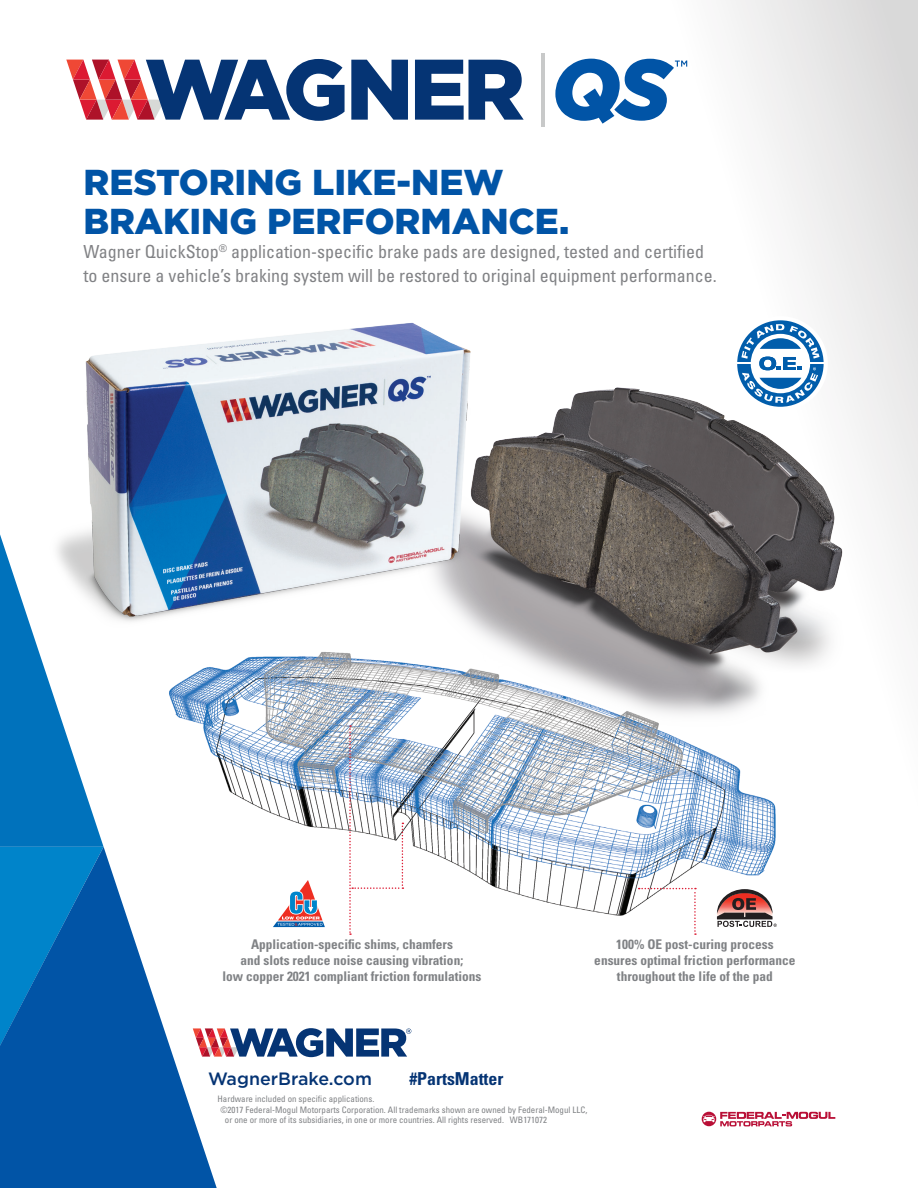
<style>
.page{position:relative;width:918px;height:1188px;background:#fff}
.page>*{position:absolute;margin:0;border:0;box-sizing:border-box;transform-origin:0 0}
.t1{font:900 36px/39px "Gotham";color:#0154a6}
.t2{font:condensed 18px/24px "Univers LT Std";color:#818285}
.t3{font:500 17.85px "Gotham";color:#053474}
.t4{font:700 condensed 17.85px "Univers";color:#053474}
.t5{font:700 condensed 13.35px/16px "Univers LT Std";color:#808285;text-align:center}
.t6{font:condensed 8.85px "Univers LT Std";color:#808285}
</style>
<div class="page">
<svg style="left:0;top:848px;width:217px;height:340px;fill:#0154a6"></svg>
<svg style="left:0;top:534px;width:104px;height:512px"></svg>
<svg style="left:646px;top:0;width:272px;height:629px"></svg>
<svg style="left:702px;top:1112px;width:133px;height:14px"></svg>
<img style="left:161px;top:652px;width:615px;height:287px">
<img style="left:381px;top:361px;width:527px;height:395px">
<svg style="left:639px;top:888px;width:57px;height:47px"></svg>
<svg style="left:349px;top:725px;width:54px;height:210px"></svg>
<svg style="left:733px;top:316px;width:95px;height:95px"></svg>
<img style="left:41px;top:322px;width:444px;height:316px">
<svg style="left:270px;top:876px;width:58px;height:54px"></svg>
<svg style="left:193px;top:1028px;width:218px;height:29px"></svg>
<svg style="left:415px;top:60px;width:109px;height:60px"></svg>
<svg style="left:351px;top:60px;width:57px;height:60px"></svg>
<svg style="left:66px;top:59px;width:279px;height:62px"></svg>
<hr style="left:541px;top:53px;width:4px;height:73px;background:#c8c9c9">
<svg style="left:555px;top:59px;width:132px;height:65px"></svg>
<svg style="left:716px;top:888px;width:61px;height:40px"></svg>
<h1 class="t1" style="left:83px;top:162px;width:487px">RESTORING LIKE-NEW<br>BRAKING PERFORMANCE.</h1>
<h2 class="t2" style="left:83px;top:239px;width:635px">Wagner QuickStop<sup>®</sup> application-specific brake pads are designed, tested and certified to ensure a vehicle’s braking system will be restored to original equipment performance.</h2>
<h3 class="t5" style="left:222px;top:936px;width:261px">Application-specific shims, chamfers<br>and slots reduce noise causing vibration;<br>low copper 2021 compliant friction formulations</h3>
<h3 class="t5" style="left:594px;top:936px;width:203px">100% OE post-curing process ensures optimal friction performance throughout the life of the pad</h3>
<h3 class="t3" style="left:208px;top:1067px;width:165px">WagnerBrake.com</h3>
<h3 class="t4" style="left:409px;top:1067px;width:96px">#PartsMatter</h3>
<p class="t6" style="left:217px;top:1093px;width:158px">Hardware included on specific applications.</p>
<p class="t6" style="left:220px;top:1104px;width:368px">©2017 Federal-Mogul Motorparts Corporation. All trademarks shown are owned by Federal-Mogul LLC,</p>
<p class="t6" style="left:225px;top:1115px;width:324px">or one or more of its subsidiaries, in one or more countries. All rights reserved. WB171072</p>
</div>
